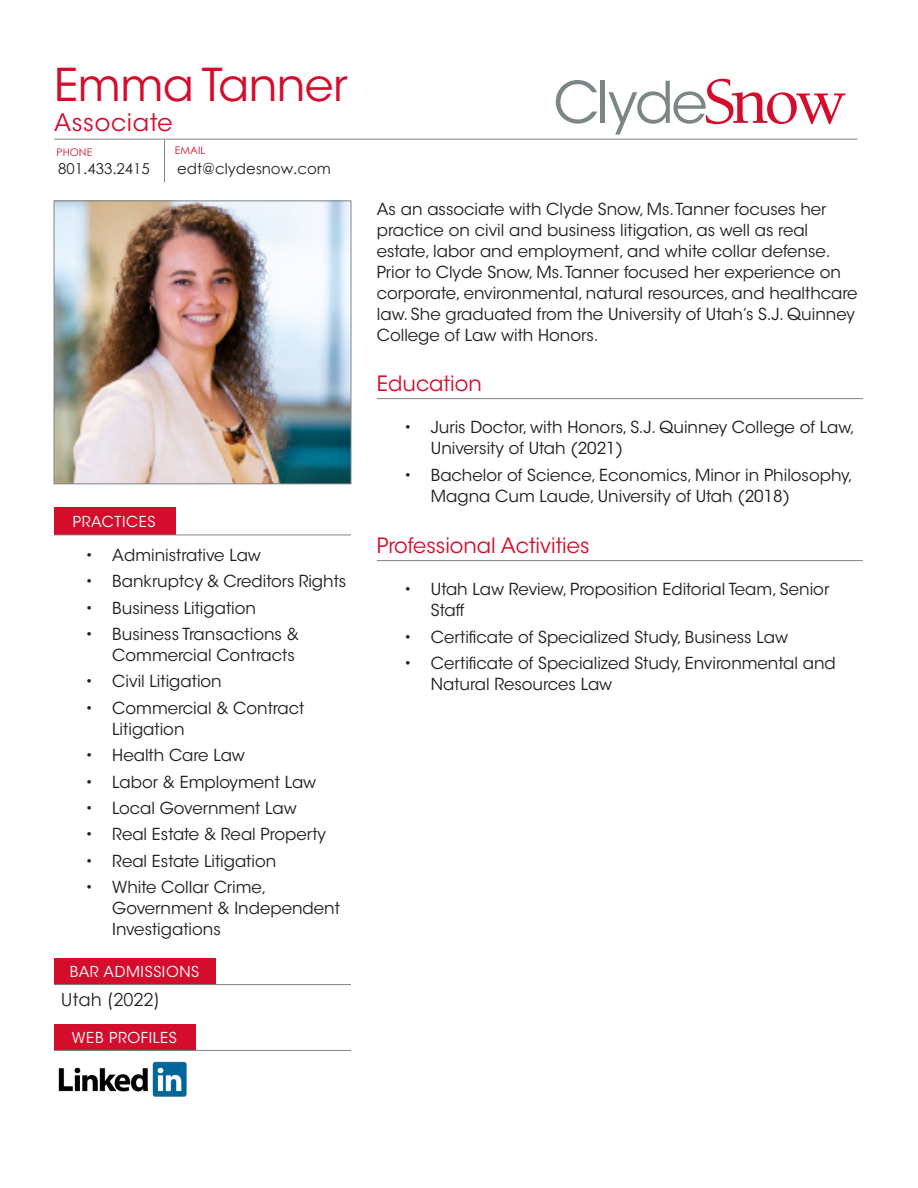
<style>
.page{position:relative;width:918px;height:1188px;background:#fff}
.page>*{position:absolute;margin:0;border:0;box-sizing:border-box;transform-origin:0 0}
.t1{font:57px "ITC Avant Garde Std";letter-spacing:-.04em;color:#7c8687}
.t2{font:45px "ITC Avant Garde Std";letter-spacing:-.01em;color:#d30d2b}
.t3{font:24px "ITC Avant Garde Std";letter-spacing:.03em;color:#d30d2b}
.t4{font:21px "ITC Avant Garde Std";color:#d30d2b}
.t5{font:18px "Century Gothic";color:#231f20}
.t6{font:16.5px/21px "ITC Avant Garde Std";color:#231f20}
.t7{font:15px "ITC Avant Garde Std";letter-spacing:.04em;color:#fff}
.t8{font:15px "Century Gothic";color:#231f20}
.t9{font:10.5px "Century Gothic";color:#d30d2b}
.s1{font-family:"Berkeley Std";font-weight:500;font-size:67.5px;color:#d30d2b}
.s2{font-family:"Berkeley Std";font-weight:500;font-size:69px;color:#d30d2b}
</style>
<div class="page">
<hr style="left:377px;top:398px;width:486px;height:1px;background:#7c8687">
<hr style="left:377px;top:560px;width:486px;height:1px;background:#7c8687">
<div style="left:54px;top:1024px;width:142px;height:27px;background:#d30d2b"></div>
<hr style="left:54px;top:1050px;width:297px;height:1px;background:#7c8687">
<hr style="left:54px;top:139px;width:803px;height:1px;background:#7c8687">
<hr style="left:164px;top:139px;width:1px;height:44px;background:#7c8687">
<div style="left:54px;top:958px;width:162px;height:27px;background:#d30d2b"></div>
<hr style="left:54px;top:984px;width:297px;height:1px;background:#7c8687">
<div style="left:54px;top:507px;width:122px;height:28px;background:#d30d2b"></div>
<hr style="left:54px;top:535px;width:297px;height:1px;background:#7c8687">
<img style="left:58px;top:1062px;width:129px;height:35px">
<img style="left:56px;top:203px;width:293px;height:279px">
<div style="left:54px;top:201px;width:297px;height:283px;border:1px solid #7c8687"></div>
<p class="t2" style="left:54px;top:57px;width:295px">Emma Tanner</p>
<p class="t3" style="left:54px;top:108px;width:120px">Associate</p>
<p class="t9" style="left:56px;top:145px;width:37px">PHONE</p>
<p class="t9" style="left:175px;top:143px;width:32px">EMAIL</p>
<p class="t8" style="left:58px;top:158px;width:93px">801.433.2415</p>
<p class="t8" style="left:177px;top:158px;width:155px">edt@clydesnow.com</p>
<p class="t7" style="left:73px;top:512px;width:84px">PRACTICES</p>
<p class="t6" style="left:85px;top:545px;width:177px">• Administrative Law</p>
<p class="t6" style="left:85px;top:571px;width:262px">• Bankruptcy &amp; Creditors Rights</p>
<p class="t6" style="left:85px;top:597px;width:172px">• Business Litigation</p>
<p class="t6" style="left:85px;top:624px;width:215px;text-align:right">• Business Transactions &amp;<br>Commercial Contracts</p>
<p class="t6" style="left:85px;top:671px;width:138px">• Civil Litigation</p>
<p class="t6" style="left:112px;top:698px;width:194px;text-indent:-27px">• Commercial &amp; Contract<br>Litigation</p>
<p class="t6" style="left:85px;top:745px;width:161px">• Health Care Law</p>
<p class="t6" style="left:85px;top:771px;width:233px">• Labor &amp; Employment Law</p>
<p class="t6" style="left:85px;top:798px;width:213px">• Local Government Law</p>
<p class="t6" style="left:85px;top:824px;width:242px">• Real Estate &amp; Real Property</p>
<p class="t6" style="left:85px;top:851px;width:193px">• Real Estate Litigation</p>
<p class="t6" style="left:112px;top:877px;width:229px;text-indent:-27px">• White Collar Crime,<br>Government &amp; Independent<br>Investigations</p>
<p class="t7" style="left:70px;top:962px;width:131px">BAR ADMISSIONS</p>
<p class="t5" style="left:61px;top:987px;width:101px">Utah (2022)</p>
<p class="t7" style="left:72px;top:1028px;width:106px">WEB PROFILES</p>
<p class="t1" style="left:554px;top:68px;width:294px">Clyde<span class="s1">S</span><span class="s2">now</span></p>
<p class="t6" style="left:377px;top:198px;width:482px">As an associate with Clyde Snow, Ms. Tanner focuses her practice on civil and business litigation, as well as real estate, labor and employment, and white collar defense.<br>Prior to Clyde Snow, Ms. Tanner focused her experience on corporate, environmental, natural resources, and healthcare law. She graduated from the University of Utah’s S.J. Quinney College of Law with Honors.</p>
<p class="t4" style="left:377px;top:371px;width:106px">Education</p>
<p class="t6" style="left:431px;top:417px;width:426px;text-indent:-27px">• Juris Doctor, with Honors, S.J. Quinney College of Law,<br>University of Utah (2021)</p>
<p class="t6" style="left:431px;top:464px;width:424px;text-indent:-27px">• Bachelor of Science, Economics, Minor in Philosophy,<br>Magna Cum Laude, University of Utah (2018)</p>
<p class="t4" style="left:377px;top:533px;width:214px">Professional Activities</p>
<p class="t6" style="left:431px;top:579px;width:400px;text-indent:-27px">• Utah Law Review, Proposition Editorial Team, Senior<br>Staff</p>
<p class="t6" style="left:404px;top:626px;width:386px">• Certificate of Specialized Study, Business Law</p>
<p class="t6" style="left:431px;top:653px;width:407px;text-indent:-27px">• Certificate of Specialized Study, Environmental and<br>Natural Resources Law</p>
</div>
